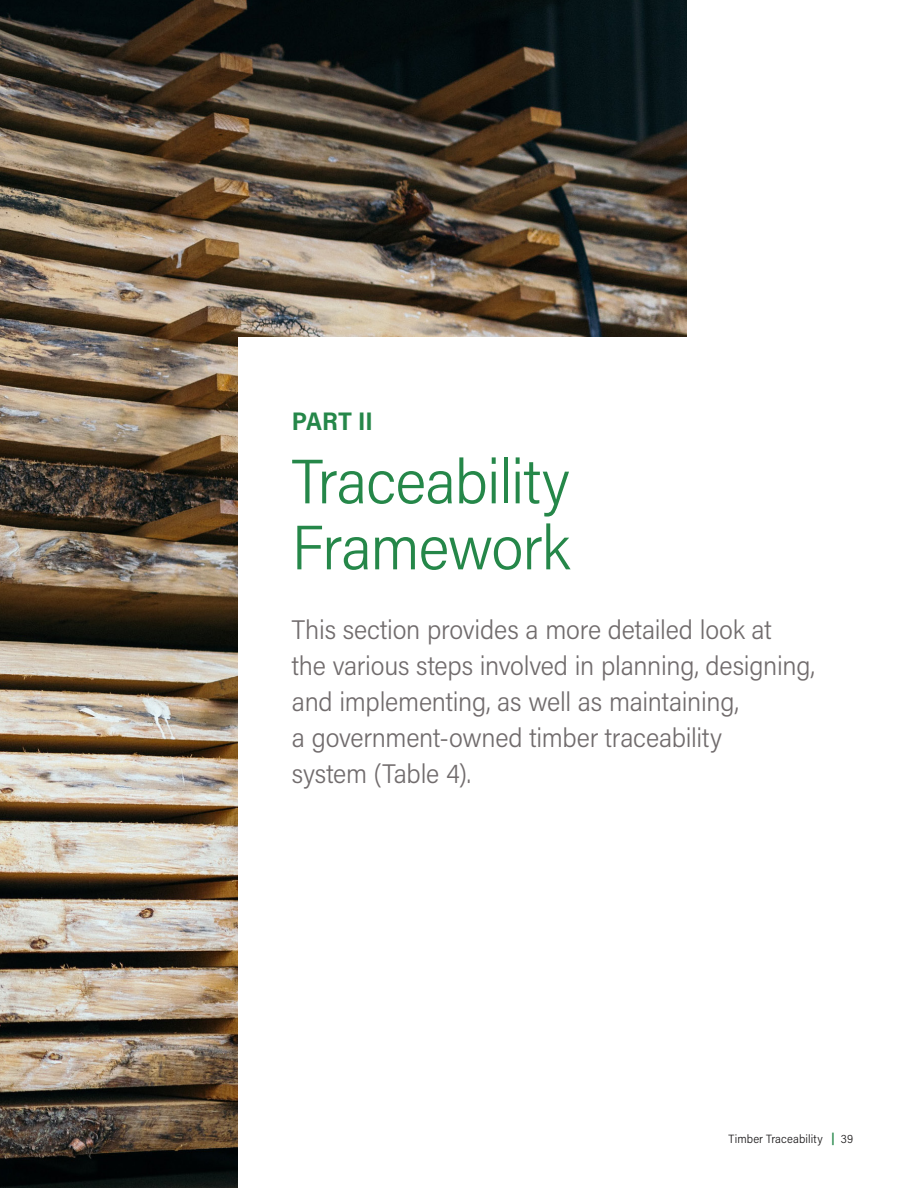
<style>
.page{position:relative;width:918px;height:1188px;background:#fff}
.page>*{position:absolute;margin:0;border:0;box-sizing:border-box;transform-origin:0 0}
.Foreword_ES_Title{font:300 63px/66px "Acumin Pro Semi Cond";letter-spacing:-.015em;color:#258749}
.Chapter_Intro{font:300 27px/36px "Acumin Pro Semi Cond";letter-spacing:-.01em;color:#716c6d}
.Foreword_ES_Title-2{font:700 25.5px "Acumin Pro Semi Cond";color:#258749}
.t1{font:300 12px "Acumin Pro Semi Cond";letter-spacing:.01em;color:#171516}
.s1{font-weight:700;color:#258749}
</style>
<div class="page">
<img style="left:0;top:0;width:687px;height:1188px">
<div style="left:238px;top:337px;width:680px;height:851px;background:#fff"></div>
<p class="Foreword_ES_Title-2" style="left:292px;top:403px;width:82px">PART II</p>
<p class="Foreword_ES_Title" style="left:292px;top:446px;width:280px">Traceability<br>Framework</p>
<p class="Chapter_Intro" style="left:292px;top:611px;width:524px">This section provides a more detailed look at<br>the various steps involved in planning, designing, and implementing, as well as maintaining,<br>a government-owned timber traceability<br>system (Table 4).</p>
<p class="t1" style="left:729px;top:1130px;width:126px">Timber Traceability <span class="s1">|</span> 39</p>
</div>
